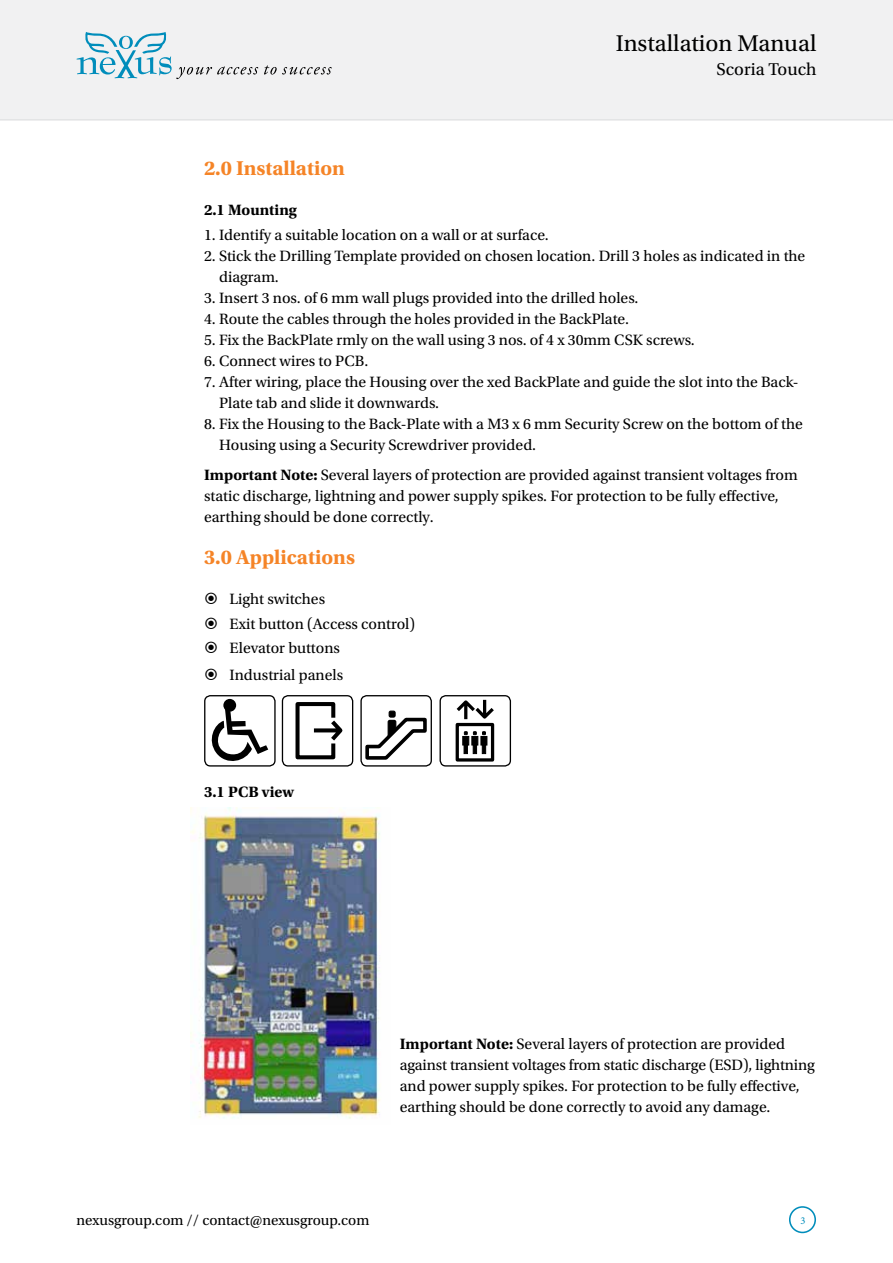
<style>
.page{position:relative;width:893px;height:1263px;background:#fff}
.page>*{position:absolute;margin:0;border:0;box-sizing:border-box;transform-origin:0 0}
.t1{font:24px "Utopia Std";color:#000}
.t2{font:700 21px "Utopia Std";color:#f58427}
.t3{font:18px "Utopia Std";color:#000}
.t4{font:15.75px/21px "Utopia Std";color:#000}
.t5{font:700 15.75px "Utopia Std";color:#000}
.t6{font:15px "Utopia Std";color:#000}
.t7{font:10.5px "Minion Pro";color:#008dbb}
.s1{font-weight:700}
</style>
<div class="page">
<div style="left:0;top:0;width:893px;height:119px;background:#f1f1f2"></div>
<svg style="left:77px;top:32px;width:181px;height:47px"></svg>
<svg style="left:264px;top:65px;width:68px;height:10px"></svg>
<hr style="left:0;top:119px;width:893px;height:2px;background:#e2e3e4">
<div style="left:789px;top:1206px;width:27px;height:27px;border:2px solid #008dbb;border-radius:50%"></div>
<svg style="left:455px;top:699px;width:40px;height:63px"></svg>
<div style="left:462px;top:736px;width:7px;height:9px;background:#000;border:1px solid #000"></div>
<svg style="left:365px;top:711px;width:62px;height:49px"></svg>
<svg style="left:206px;top:711px;width:62px;height:55px"></svg>
<div style="left:223px;top:699px;width:13px;height:13px;background:#000;border-radius:50%"></div>
<svg style="left:295px;top:702px;width:48px;height:58px"></svg>
<div style="left:204px;top:695px;width:72px;height:71px;border:1px solid #000;border-radius:6px"></div>
<div style="left:282px;top:695px;width:71px;height:71px;border:1px solid #000;border-radius:6px"></div>
<div style="left:360px;top:695px;width:72px;height:71px;border:1px solid #000;border-radius:6px"></div>
<div style="left:440px;top:695px;width:71px;height:71px;border:1px solid #000;border-radius:6px"></div>
<img style="left:190px;top:807px;width:190px;height:312px">
<h1 class="t1" style="left:616px;top:30px;width:202px">Installation Manual</h1>
<p class="t3" style="left:716px;top:59px;width:101px">Scoria Touch</p>
<h2 class="t2" style="left:204px;top:156px;width:142px">2.0 Installation</h2>
<p class="t5" style="left:204px;top:201px;width:94px">2.1 Mounting</p>
<p class="t4" style="left:204px;top:225px;width:346px">1. Identify a suitable location on a wall or at surface.</p>
<p class="t4" style="left:219px;top:246px;width:588px;text-indent:-15px">2. Stick the Drilling Template provided on chosen location. Drill 3 holes as indicated in the diagram.</p>
<p class="t4" style="left:204px;top:288px;width:436px">3. Insert 3 nos. of 6 mm wall plugs provided into the drilled holes.</p>
<p class="t4" style="left:204px;top:309px;width:426px">4. Route the cables through the holes provided in the BackPlate.</p>
<p class="t4" style="left:204px;top:330px;width:492px">5. Fix the BackPlate rmly on the wall using 3 nos. of 4 x 30mm CSK screws.</p>
<p class="t4" style="left:204px;top:351px;width:166px">6. Connect wires to PCB.</p>
<p class="t4" style="left:219px;top:372px;width:581px;text-indent:-15px">7. After wiring, place the Housing over the xed BackPlate and guide the slot into the Back-<br>Plate tab and slide it downwards.</p>
<p class="t4" style="left:219px;top:414px;width:585px;text-indent:-15px">8. Fix the Housing to the Back-Plate with a M3 x 6 mm Security Screw on the bottom of the<br>Housing using a Security Screwdriver provided.</p>
<p class="t4" style="left:204px;top:464px;width:595px"><span class="s1">Important Note:</span> Several layers of protection are provided against transient voltages from static discharge, lightning and power supply spikes. For protection to be fully effective, earthing should be done correctly.</p>
<h2 class="t2" style="left:204px;top:545px;width:152px">3.0 Applications</h2>
<p class="t4" style="left:230px;top:587px;width:187px;line-height:24.5px">Light switches<br>Exit button (Access control)<br>Elevator buttons</p>
<p class="t4" style="left:230px;top:665px;width:115px">Industrial panels</p>
<p class="t5" style="left:204px;top:782px;width:91px">3.1 PCB view</p>
<p class="t4" style="left:400px;top:1034px;width:417px"><span class="s1">Important Note:</span> Several layers of protection are provided against transient voltages from static discharge (ESD), lightning and power supply spikes. For protection to be fully effective, earthing should be done correctly to avoid any damage.</p>
<p class="t6" style="left:77px;top:1212px;width:294px">nexusgroup.com // contact@nexusgroup.com</p>
<p class="t7" style="left:800px;top:1214px;width:7px">3</p>
</div>
